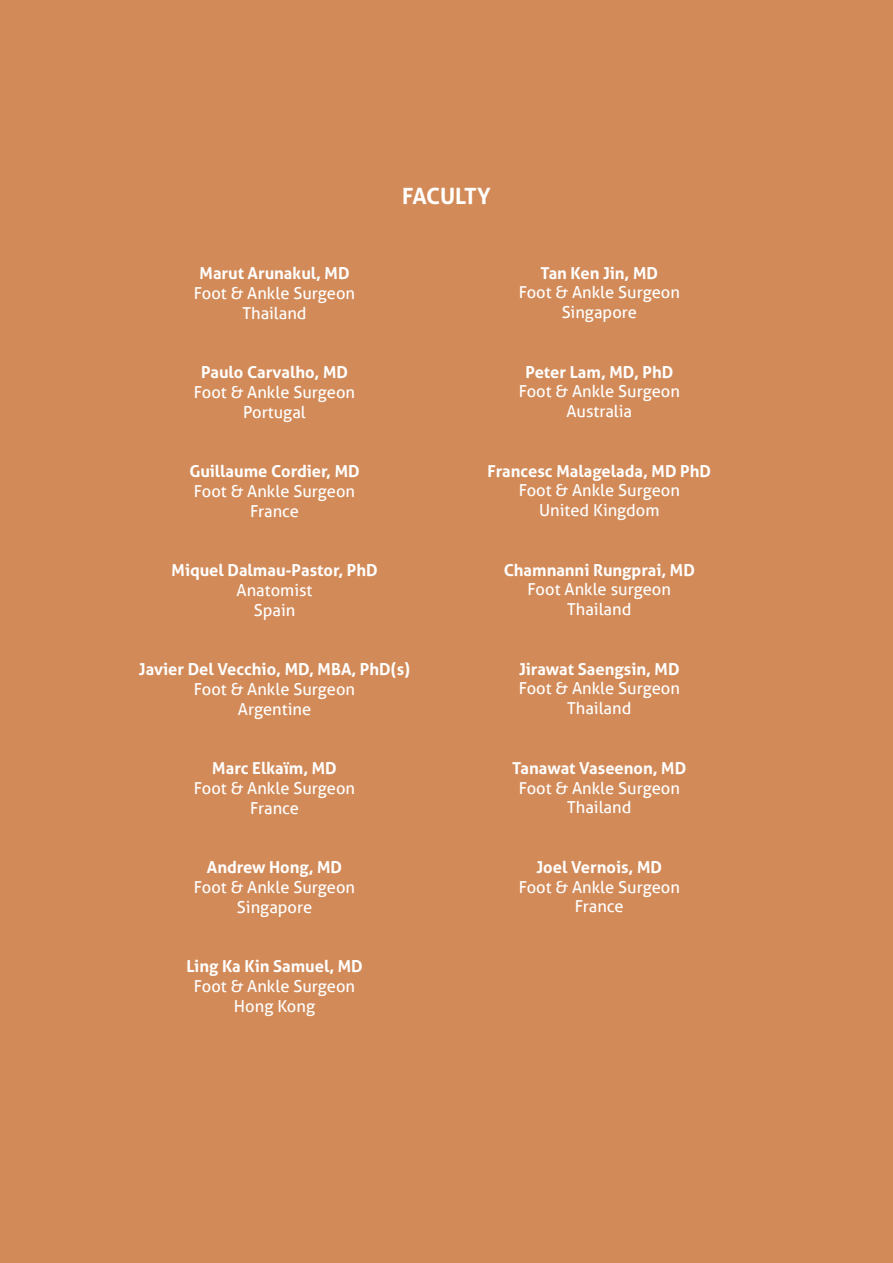
<style>
.page{position:relative;width:893px;height:1263px;background:#d28a58}
.page>*{position:absolute;margin:0;border:0;box-sizing:border-box;transform-origin:0 0}
.t1{font:700 22.5px "Aller";letter-spacing:-.01em;color:#fff}
.t2{font:16.5px "Aller";color:#fff}
.t3{font:700 16.5px "Aller";color:#fff}
</style>
<div class="page">
<p class="t3" style="left:200px;top:263px;width:152px">Marut Arunakul, MD</p>
<p class="t2" style="left:194px;top:283px;width:163px">Foot &amp; Ankle Surgeon</p>
<p class="t2" style="left:242px;top:303px;width:66px">Thailand</p>
<p class="t3" style="left:201px;top:362px;width:148px">Paulo Carvalho, MD</p>
<p class="t2" style="left:194px;top:382px;width:163px">Foot &amp; Ankle Surgeon</p>
<p class="t2" style="left:243px;top:402px;width:64px">Portugal</p>
<p class="t3" style="left:189px;top:461px;width:172px">Guillaume Cordier, MD</p>
<p class="t2" style="left:194px;top:481px;width:163px">Foot &amp; Ankle Surgeon</p>
<p class="t2" style="left:250px;top:501px;width:50px">France</p>
<p class="t3" style="left:172px;top:560px;width:208px">Miquel Dalmau-Pastor, PhD</p>
<p class="t2" style="left:237px;top:580px;width:77px">Anatomist</p>
<p class="t2" style="left:254px;top:600px;width:43px">Spain</p>
<p class="t1" style="left:402px;top:181px;width:90px">FACULTY</p>
<p class="t3" style="left:540px;top:262px;width:119px">Tan Ken Jin, MD</p>
<p class="t2" style="left:519px;top:283px;width:163px">Foot &amp; Ankle Surgeon</p>
<p class="t2" style="left:562px;top:302px;width:77px">Singapore</p>
<p class="t3" style="left:525px;top:361px;width:149px">Peter Lam, MD, PhD</p>
<p class="t2" style="left:519px;top:382px;width:163px">Foot &amp; Ankle Surgeon</p>
<p class="t2" style="left:566px;top:401px;width:67px">Australia</p>
<p class="t3" style="left:487px;top:460px;width:225px">Francesc Malagelada, MD PhD</p>
<p class="t2" style="left:519px;top:481px;width:163px">Foot &amp; Ankle Surgeon</p>
<p class="t2" style="left:539px;top:500px;width:122px">United Kingdom</p>
<p class="t3" style="left:504px;top:559px;width:193px">Chamnanni Rungprai, MD</p>
<p class="t2" style="left:528px;top:580px;width:145px">Foot Ankle surgeon</p>
<p class="t2" style="left:567px;top:599px;width:66px">Thailand</p>
<p class="t3" style="left:139px;top:659px;width:273px">Javier Del Vecchio, MD, MBA, PhD(s)</p>
<p class="t2" style="left:194px;top:679px;width:163px">Foot &amp; Ankle Surgeon</p>
<p class="t2" style="left:238px;top:699px;width:75px">Argentine</p>
<p class="t3" style="left:212px;top:758px;width:126px">Marc Elkaïm, MD</p>
<p class="t2" style="left:194px;top:778px;width:163px">Foot &amp; Ankle Surgeon</p>
<p class="t2" style="left:250px;top:798px;width:50px">France</p>
<p class="t3" style="left:207px;top:857px;width:137px">Andrew Hong, MD</p>
<p class="t2" style="left:194px;top:877px;width:163px">Foot &amp; Ankle Surgeon</p>
<p class="t2" style="left:237px;top:897px;width:77px">Singapore</p>
<p class="t3" style="left:186px;top:956px;width:178px">Ling Ka Kin Samuel, MD</p>
<p class="t2" style="left:194px;top:976px;width:163px">Foot &amp; Ankle Surgeon</p>
<p class="t2" style="left:234px;top:996px;width:83px">Hong Kong</p>
<p class="t3" style="left:519px;top:658px;width:162px">Jirawat Saengsin, MD</p>
<p class="t2" style="left:519px;top:679px;width:163px">Foot &amp; Ankle Surgeon</p>
<p class="t2" style="left:567px;top:698px;width:66px">Thailand</p>
<p class="t3" style="left:512px;top:757px;width:175px">Tanawat Vaseenon, MD</p>
<p class="t2" style="left:519px;top:778px;width:163px">Foot &amp; Ankle Surgeon</p>
<p class="t2" style="left:567px;top:797px;width:66px">Thailand</p>
<p class="t3" style="left:536px;top:856px;width:127px">Joel Vernois, MD</p>
<p class="t2" style="left:519px;top:877px;width:163px">Foot &amp; Ankle Surgeon</p>
<p class="t2" style="left:575px;top:896px;width:50px">France</p>
</div>
